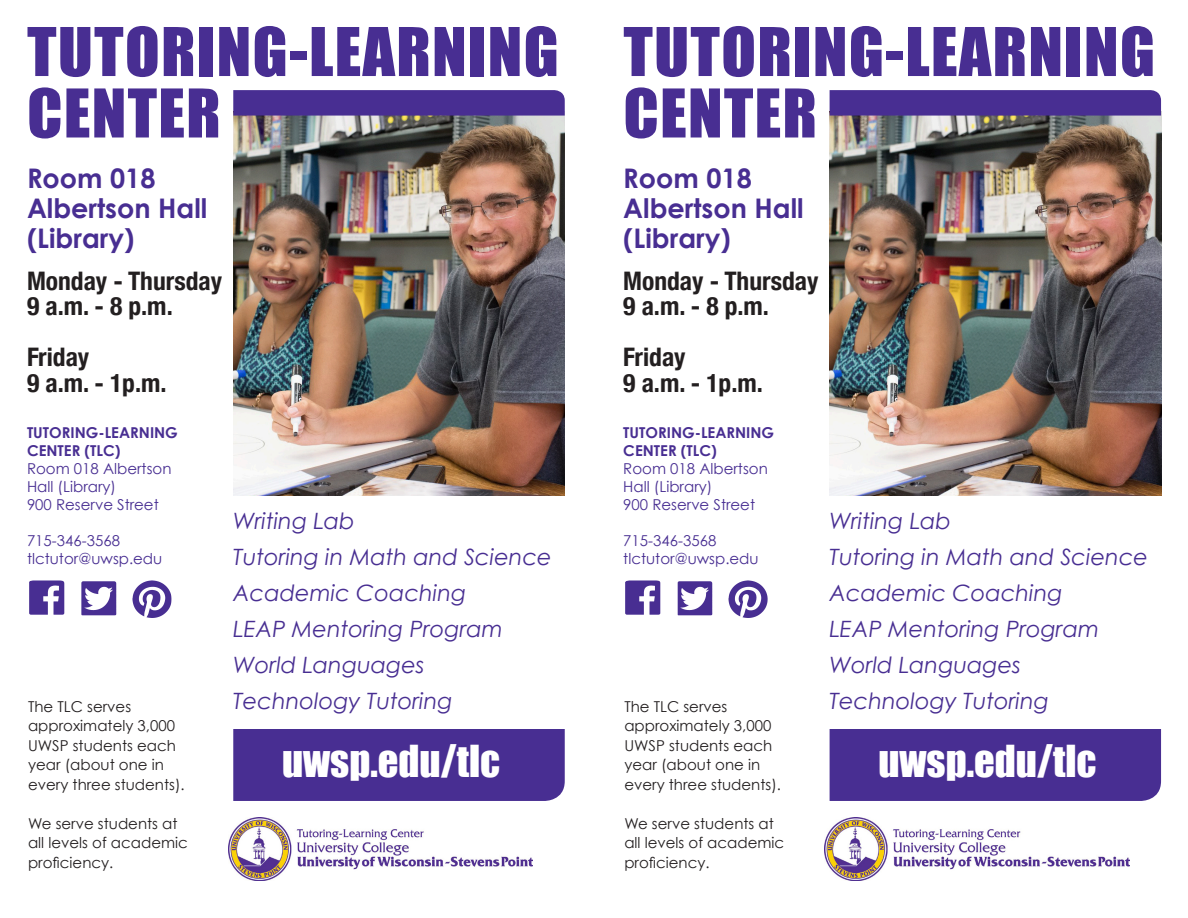
<style>
.page{position:relative;width:1188px;height:918px;background:#fff}
.page>*{position:absolute;margin:0;border:0;box-sizing:border-box;transform-origin:0 0}
.t1{font:61.95px/61.5px "Impact";letter-spacing:.02em;color:#482e92}
.t2{font:40.5px "Impact";color:#fff}
.t3{font:700 27px/30px "Century Gothic";color:#482e92}
.t4{font:700 condensed 25.5px "Helvetica Neue";color:#231f20}
.t5{font:italic 22.5px "Century Gothic";color:#482e92}
.t6{font:15px/19.5px "Century Gothic";color:#231f20}
.t7{font:15px/18px "Century Gothic";color:#482e92}
.t8{font:700 15px/18px "Century Gothic";color:#482e92}
</style>
<div class="page">
<img style="left:228px;top:817px;width:305px;height:64px">
<img style="left:825px;top:817px;width:304px;height:64px">
<div style="left:233px;top:729px;width:332px;height:72px;background:#482e92"></div>
<div style="left:830px;top:729px;width:331px;height:72px;background:#482e92"></div>
<img style="left:233px;top:116px;width:332px;height:380px">
<img style="left:830px;top:116px;width:331px;height:380px">
<svg style="left:233px;top:90px;width:332px;height:26px;background:#4a3192"></svg>
<svg style="left:830px;top:90px;width:331px;height:26px;background:#4a3192"></svg>
<img style="left:81px;top:581px;width:36px;height:34px">
<img style="left:678px;top:581px;width:35px;height:34px">
<img style="left:132px;top:580px;width:40px;height:38px">
<img style="left:728px;top:580px;width:40px;height:38px">
<img style="left:29px;top:580px;width:36px;height:35px">
<img style="left:625px;top:580px;width:36px;height:35px">
<p class="t1" style="left:27px;top:19px;width:533px">TUTORING-LEARNING<br>CENTER</p>
<p class="t1" style="left:623px;top:19px;width:533px">TUTORING-LEARNING<br>CENTER</p>
<p class="t3" style="left:27px;top:163px;width:130px">Room 018</p>
<p class="t3" style="left:27px;top:193px;width:182px">Albertson Hall (Library)</p>
<p class="t4" style="left:27px;top:260px;width:197px">Monday - Thursday</p>
<p class="t4" style="left:27px;top:285px;width:147px">9 a.m. - 8 p.m.</p>
<p class="t4" style="left:27px;top:336px;width:64px">Friday</p>
<p class="t4" style="left:27px;top:362px;width:141px">9 a.m. - 1p.m.</p>
<p class="t3" style="left:623px;top:163px;width:130px">Room 018</p>
<p class="t3" style="left:623px;top:193px;width:182px">Albertson Hall (Library)</p>
<p class="t4" style="left:623px;top:260px;width:197px">Monday - Thursday</p>
<p class="t4" style="left:623px;top:285px;width:147px">9 a.m. - 8 p.m.</p>
<p class="t4" style="left:623px;top:336px;width:64px">Friday</p>
<p class="t4" style="left:623px;top:362px;width:141px">9 a.m. - 1p.m.</p>
<p class="t8" style="left:27px;top:423px;width:152px">TUTORING-LEARNING<br>CENTER (TLC)</p>
<p class="t7" style="left:27px;top:459px;width:146px">Room 018 Albertson<br>Hall (Library)</p>
<p class="t7" style="left:27px;top:495px;width:133px">900 Reserve Street</p>
<p class="t7" style="left:27px;top:531px;width:95px">715-346-3568</p>
<p class="t7" style="left:27px;top:549px;width:137px">tlctutor@uwsp.edu</p>
<p class="t6" style="left:28px;top:696px;width:158px">The TLC serves approximately 3,000<br>UWSP students each year (about one in every three students).</p>
<p class="t6" style="left:28px;top:813px;width:161px">We serve students at all levels of academic proficiency.</p>
<p class="t8" style="left:623px;top:423px;width:152px">TUTORING-LEARNING<br>CENTER (TLC)</p>
<p class="t7" style="left:623px;top:459px;width:146px">Room 018 Albertson<br>Hall (Library)</p>
<p class="t7" style="left:623px;top:495px;width:133px">900 Reserve Street</p>
<p class="t7" style="left:623px;top:531px;width:95px">715-346-3568</p>
<p class="t7" style="left:623px;top:549px;width:137px">tlctutor@uwsp.edu</p>
<p class="t5" style="left:233px;top:507px;width:123px">Writing Lab</p>
<p class="t5" style="left:233px;top:543px;width:320px">Tutoring in Math and Science</p>
<p class="t5" style="left:233px;top:579px;width:235px">Academic Coaching</p>
<p class="t5" style="left:233px;top:615px;width:271px">LEAP Mentoring Program</p>
<p class="t5" style="left:233px;top:651px;width:193px">World Languages</p>
<p class="t5" style="left:233px;top:687px;width:221px">Technology Tutoring</p>
<p class="t5" style="left:830px;top:507px;width:123px">Writing Lab</p>
<p class="t5" style="left:830px;top:543px;width:320px">Tutoring in Math and Science</p>
<p class="t5" style="left:830px;top:579px;width:235px">Academic Coaching</p>
<p class="t5" style="left:830px;top:615px;width:271px">LEAP Mentoring Program</p>
<p class="t5" style="left:830px;top:651px;width:193px">World Languages</p>
<p class="t5" style="left:830px;top:687px;width:221px">Technology Tutoring</p>
<p class="t6" style="left:624px;top:696px;width:158px">The TLC serves approximately 3,000<br>UWSP students each year (about one in every three students).</p>
<p class="t6" style="left:624px;top:813px;width:161px">We serve students at all levels of academic proficiency.</p>
<p class="t2" style="left:282px;top:730px;width:220px">uwsp.edu/tlc</p>
<p class="t2" style="left:878px;top:730px;width:220px">uwsp.edu/tlc</p>
</div>
